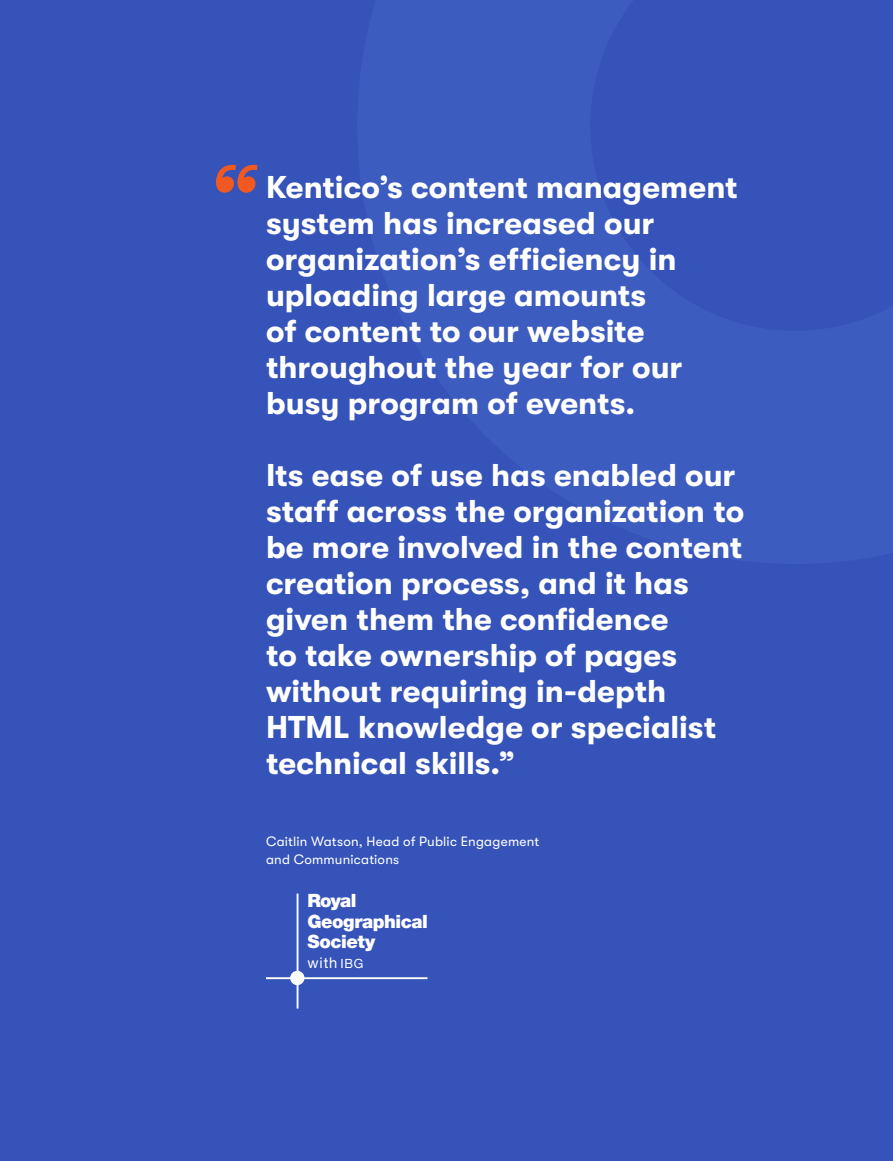
<style>
.page{position:relative;width:893px;height:1161px;background:#3553b8}
.page>*{position:absolute;margin:0;border:0;box-sizing:border-box;transform-origin:0 0}
.t1{font:italic 500 108px "GT Walsheim";color:#f05a22}
.t2{font:700 31.5px/36px "GT Walsheim";color:#fff}
.t3{font:900 18.3px/20.4px "Helvetica Neue LT Com";letter-spacing:-.025em;color:#fff}
.t4{font:14.7px "Helvetica Neue LT Com";color:#fff}
.Body{font:13.5px/18px "GT Walsheim";letter-spacing:.015em;color:#fff}
.s1{font-size:12.6px}
</style>
<div class="page">
<div style="left:266px;top:977px;width:161px;height:2px;border:1px solid #fff"></div>
<div style="left:297px;top:894px;width:1px;height:114px;border:1px solid #fff"></div>
<div style="left:290px;top:971px;width:14px;height:14px;background:#fff;border-radius:50%"></div>
<p class="t1" style="left:203px;top:147px;width:54px">“</p>
<h2 class="t2" style="left:266px;top:169px;width:473px">Kentico’s content management system has increased our organization’s efficiency in uploading large amounts<br>of content to our website throughout the year for our busy program of events.</h2>
<h2 class="t2" style="left:266px;top:457px;width:480px">Its ease of use has enabled our staff across the organization to be more involved in the content creation process, and it has given them the confidence<br>to take ownership of pages without requiring in-depth<br>HTML knowledge or specialist technical skills.”</h2>
<p class="Body" style="left:266px;top:832px;width:275px">Caitlin Watson, Head of Public Engagement and Communications</p>
<p class="t3" style="left:307px;top:890px;width:122px">Royal<br>Geographical<br>Society</p>
<p class="t4" style="left:307px;top:953px;width:58px">with <span class="s1">IBG</span></p>
</div>
